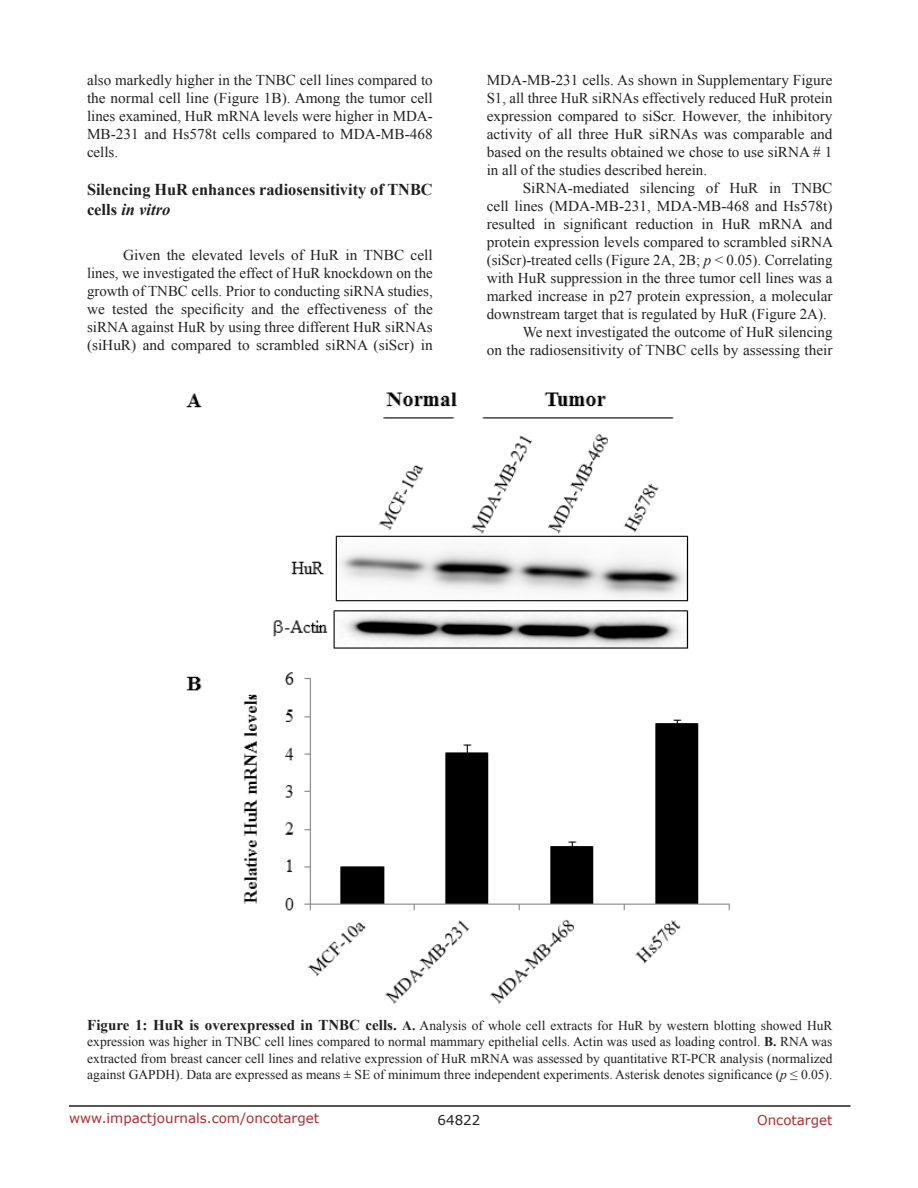
<style>
.page{position:relative;width:918px;height:1188px;background:#fff}
.page>*{position:absolute;margin:0;border:0;box-sizing:border-box;transform-origin:0 0}
.SubHeading{font:700 16.5px/19.8px "Times New Roman";color:#221f22}
.BodyText{font:15px/18px "Times New Roman";color:#221f22;text-align:justify}
.FigureText{font:13.5px/16.2px "Times New Roman";color:#221f22;text-align:justify}
.t1{font:13.5px "Verdana";color:#ac2b31}
.t2{font:13.5px "Verdana";color:#221f22}
.s1{font-style:italic}
.s2{font-weight:700;font-size:15px}
.s3{font-weight:700}
</style>
<div class="page">
<hr style="left:69px;top:1105px;width:781px;height:2px;background:#231f20">
<img style="left:186px;top:392px;width:544px;height:612px">
<p class="BodyText" style="left:87px;top:71px;width:347px">also markedly higher in the TNBC cell lines compared to the normal cell line (Figure 1B). Among the tumor cell lines examined, HuR mRNA levels were higher in MDA-MB-231 and Hs578t cells compared to MDA-MB-468 cells.</p>
<p class="SubHeading" style="left:87px;top:179px;width:347px">Silencing HuR enhances radiosensitivity of TNBC cells <span class="s1">in vitro</span></p>
<p class="BodyText" style="left:87px;top:246px;width:347px;text-indent:36px">Given the elevated levels of HuR in TNBC cell lines, we investigated the effect of HuR knockdown on the growth of TNBC cells. Prior to conducting siRNA studies, we tested the specificity and the effectiveness of the siRNA against HuR by using three different HuR siRNAs (siHuR) and compared to scrambled siRNA (siScr) in</p>
<p class="BodyText" style="left:487px;top:71px;width:347px">MDA-MB-231 cells. As shown in Supplementary Figure S1, all three HuR siRNAs effectively reduced HuR protein expression compared to siScr. However, the inhibitory activity of all three HuR siRNAs was comparable and based on the results obtained we chose to use siRNA # 1 in all of the studies described herein.</p>
<p class="BodyText" style="left:487px;top:179px;width:348px;text-indent:36px">SiRNA-mediated silencing of HuR in TNBC cell lines (MDA-MB-231, MDA-MB-468 and Hs578t) resulted in significant reduction in HuR mRNA and protein expression levels compared to scrambled siRNA (siScr)-treated cells (Figure 2A, 2B; <span class="s1">p</span> &lt; 0.05). Correlating with HuR suppression in the three tumor cell lines was a marked increase in p27 protein expression, a molecular downstream target that is regulated by HuR (Figure 2A).</p>
<p class="BodyText" style="left:487px;top:323px;width:347px;text-align:right">We next investigated the outcome of HuR silencing<br>on the radiosensitivity of TNBC cells by assessing their</p>
<p class="FigureText" style="left:87px;top:1017px;width:747px"><span class="s2">Figure 1: HuR is overexpressed in TNBC cells.</span> <span class="s3">A.</span> Analysis of whole cell extracts for HuR by western blotting showed HuR expression was higher in TNBC cell lines compared to normal mammary epithelial cells. Actin was used as loading control. <span class="s3">B.</span> RNA was extracted from breast cancer cell lines and relative expression of HuR mRNA was assessed by quantitative RT-PCR analysis (normalized against GAPDH). Data are expressed as means ± SE of minimum three independent experiments. Asterisk denotes significance (<span class="s1">p</span> ≤ 0.05).</p>
<p class="t1" style="left:69px;top:1109px;width:252px">www.impactjournals.com/oncotarget</p>
<p class="t2" style="left:438px;top:1111px;width:44px">64822</p>
<p class="t1" style="left:757px;top:1111px;width:77px">Oncotarget</p>
</div>
